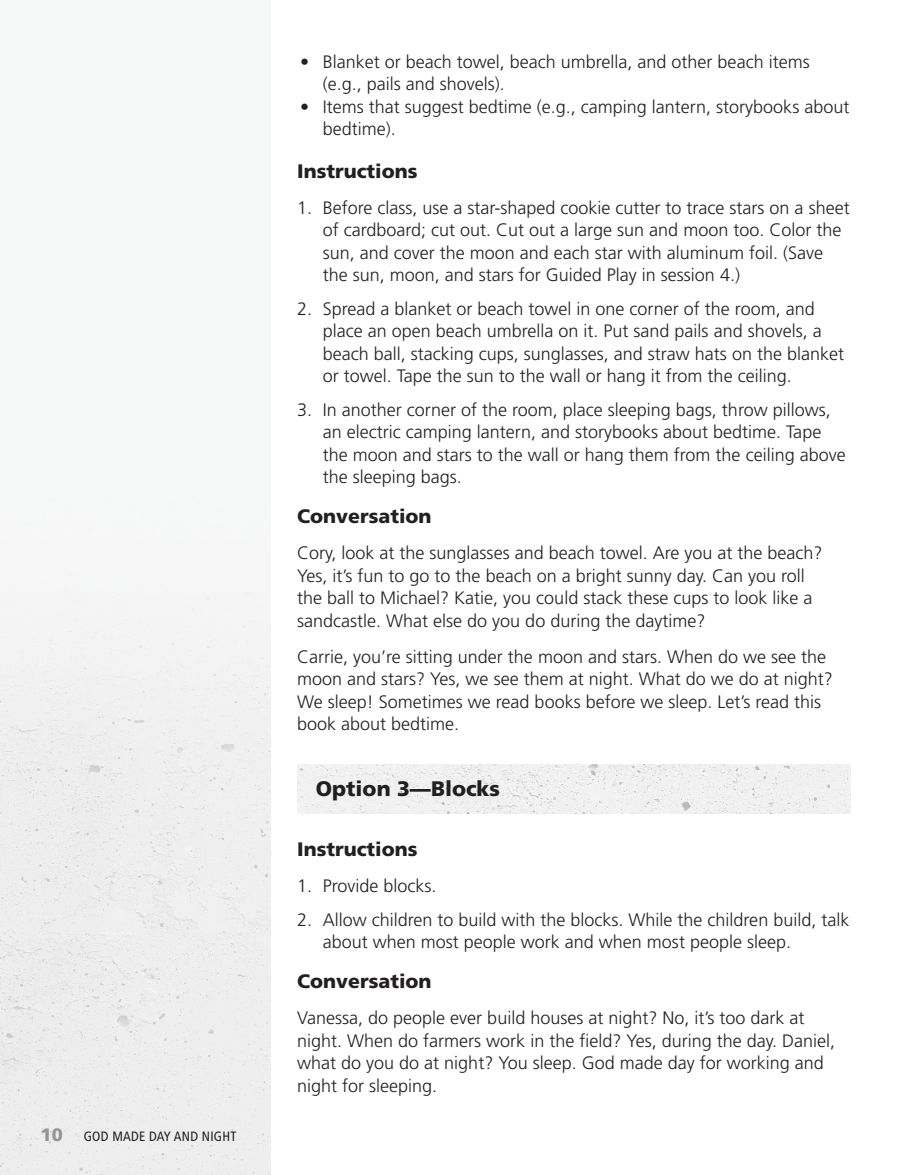
<style>
.page{position:relative;width:905px;height:1175px;background:#fff}
.page>*{position:absolute;margin:0;border:0;box-sizing:border-box;transform-origin:0 0}
.Option{font:900 21px "Frutiger LT Std";color:#231f20}
.Heading_2{font:900 19.5px "Frutiger LT Std";color:#231f20}
.Body-NO_indent{font:300 18px/22.5px "Frutiger LT Std";color:#231f20}
.t1{font:900 18px "Frutiger LT Std";color:#939598}
.t2{font:condensed 13.5px "Frutiger LT Std";letter-spacing:.02em;color:#231f20}
</style>
<div class="page">
<div style="left:0;top:549px;width:270px;height:625px;background:#eeefef"></div>
<img style="left:297px;top:764px;width:553px;height:49px">
<p class="t1" style="left:40px;top:1124px;width:24px">10</p>
<p class="t2" style="left:84px;top:1128px;width:154px">GOD MADE DAY AND NIG HT</p>
<p class="Body-NO_indent" style="left:322px;top:50px;width:488px;text-indent:-22px">• Blanket or beach towel, beach umbrella, and other beach items (e.g., pails and shovels).</p>
<p class="Body-NO_indent" style="left:322px;top:95px;width:528px;text-indent:-22px">• Items that suggest bedtime (e.g., camping lantern, storybooks about bedtime).</p>
<p class="Heading_2" style="left:297px;top:159px;width:122px">Instructions</p>
<p class="Body-NO_indent" style="left:322px;top:197px;width:528px;text-indent:-26px">1. Before class, use a star-shaped cookie cutter to trace stars on a sheet of cardboard; cut out. Cut out a large sun and moon too. Color the sun, and cover the moon and each star with aluminum foil. (Save the sun, moon, and stars for Guided Play in session 4.)</p>
<p class="Body-NO_indent" style="left:322px;top:297px;width:523px;text-indent:-26px">2. Spread a blanket or beach towel in one corner of the room, and place an open beach umbrella on it. Put sand pails and shovels, a beach ball, stacking cups, sunglasses, and straw hats on the blanket or towel. Tape the sun to the wall or hang it from the ceiling.</p>
<p class="Body-NO_indent" style="left:322px;top:398px;width:524px;text-indent:-26px">3. In another corner of the room, place sleeping bags, throw pillows, an electric camping lantern, and storybooks about bedtime. Tape the moon and stars to the wall or hang them from the ceiling above the sleeping bags.</p>
<p class="Heading_2" style="left:297px;top:504px;width:136px">Conversation</p>
<p class="Body-NO_indent" style="left:297px;top:542px;width:527px">Cory, look at the sunglasses and beach towel. Are you at the beach?<br>Yes, it’s fun to go to the beach on a bright sunny day. Can you roll the ball to Michael? Katie, you could stack these cups to look like a sandcastle. What else do you do during the daytime?</p>
<p class="Body-NO_indent" style="left:297px;top:645px;width:537px">Carrie, you’re sitting under the moon and stars. When do we see the moon and stars? Yes, we see them at night. What do we do at night?<br>We sleep! Sometimes we read books before we sleep. Let’s read this book about bedtime.</p>
<p class="Option" style="left:316px;top:776px;width:185px">Option 3—Blocks</p>
<p class="Heading_2" style="left:297px;top:837px;width:122px">Instructions</p>
<p class="Body-NO_indent" style="left:297px;top:875px;width:141px">1. Provide blocks.</p>
<p class="Body-NO_indent" style="left:322px;top:908px;width:528px;text-indent:-26px">2. Allow children to build with the blocks. While the children build, talk about when most people work and when most people sleep.</p>
<p class="Heading_2" style="left:297px;top:969px;width:136px">Conversation</p>
<p class="Body-NO_indent" style="left:297px;top:1007px;width:539px">Vanessa, do people ever build houses at night? No, it’s too dark at night. When do farmers work in the field? Yes, during the day. Daniel, what do you do at night? You sleep. God made day for working and night for sleeping.</p>
</div>
